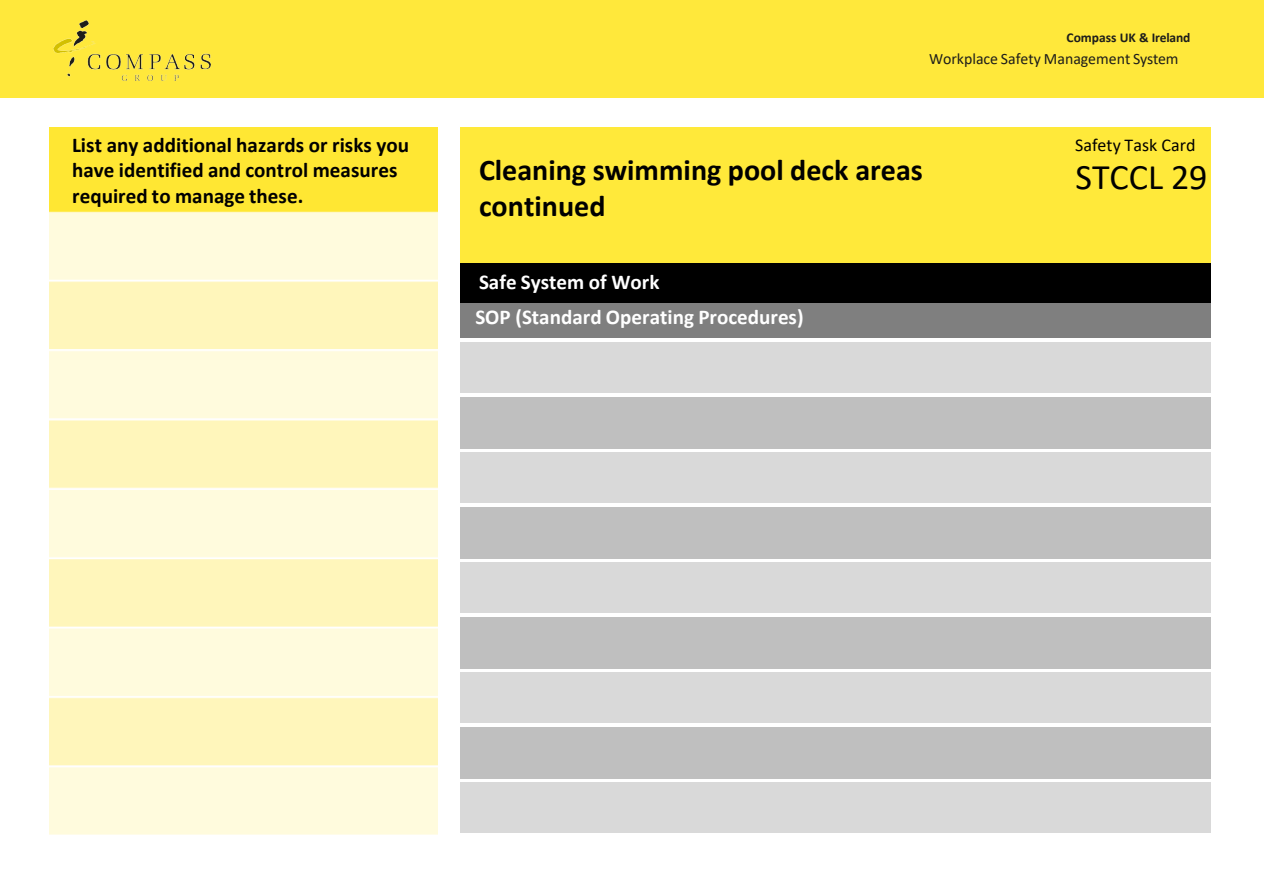
<style>
.page{position:relative;width:1264px;height:894px;background:#fff}
.page>*{position:absolute;margin:0;border:0;box-sizing:border-box;transform-origin:0 0}
.t1{font:36px "Calibri";color:#000}
.t2{font:700 30px/36px "Calibri";color:#000}
.t3{font:700 21px/25.2px "Calibri";color:#000}
.t4{font:700 21px "Calibri";color:#fff}
.t5{font:18px "Calibri";color:#000}
.t6{font:15.9px "Calibri";color:#1d1d1b}
.t7{font:700 13.5px "Calibri";letter-spacing:-.005em;color:#1d1d1b}
</style>
<div class="page">
<div style="left:0;top:0;width:1263px;height:97px;background:#ffe83b"></div>
<img style="left:53px;top:21px;width:157px;height:59px">
<div style="left:460px;top:782px;width:750px;height:51px;background:#d9d9d9"></div>
<div style="left:460px;top:562px;width:750px;height:51px;background:#d9d9d9"></div>
<div style="left:460px;top:617px;width:750px;height:51px;background:#bfbfbf"></div>
<div style="left:460px;top:672px;width:750px;height:51px;background:#d9d9d9"></div>
<div style="left:460px;top:727px;width:750px;height:51px;background:#bfbfbf"></div>
<div style="left:460px;top:342px;width:750px;height:51px;background:#d9d9d9"></div>
<div style="left:460px;top:397px;width:750px;height:51px;background:#bfbfbf"></div>
<div style="left:460px;top:452px;width:750px;height:51px;background:#d9d9d9"></div>
<div style="left:460px;top:507px;width:750px;height:51px;background:#bfbfbf"></div>
<img style="left:49px;top:128px;width:388px;height:707px">
<div style="left:460px;top:290px;width:750px;height:48px;background:#7f7f7f"></div>
<div style="left:460px;top:127px;width:750px;height:140px;background:#ffe93a"></div>
<div style="left:460px;top:263px;width:750px;height:40px;background:#000"></div>
<p class="t3" style="left:72px;top:132px;width:338px">List any additional hazards or risks you have identified and control measures required to manage these.</p>
<p class="t7" style="left:1066px;top:28px;width:125px">Compass UK &amp; Ireland</p>
<p class="t6" style="left:928px;top:47px;width:251px">Workplace Safety Management System</p>
<p class="t2" style="left:479px;top:151px;width:445px">Cleaning swimming pool deck areas continued</p>
<p class="t4" style="left:479px;top:267px;width:182px">Safe System of Work</p>
<p class="t4" style="left:475px;top:302px;width:330px">SOP (Standard Operating Procedures)</p>
<p class="t5" style="left:1074px;top:132px;width:122px">Safety Task Card</p>
<p class="t1" style="left:1075px;top:152px;width:134px">STCCL 29</p>
</div>
